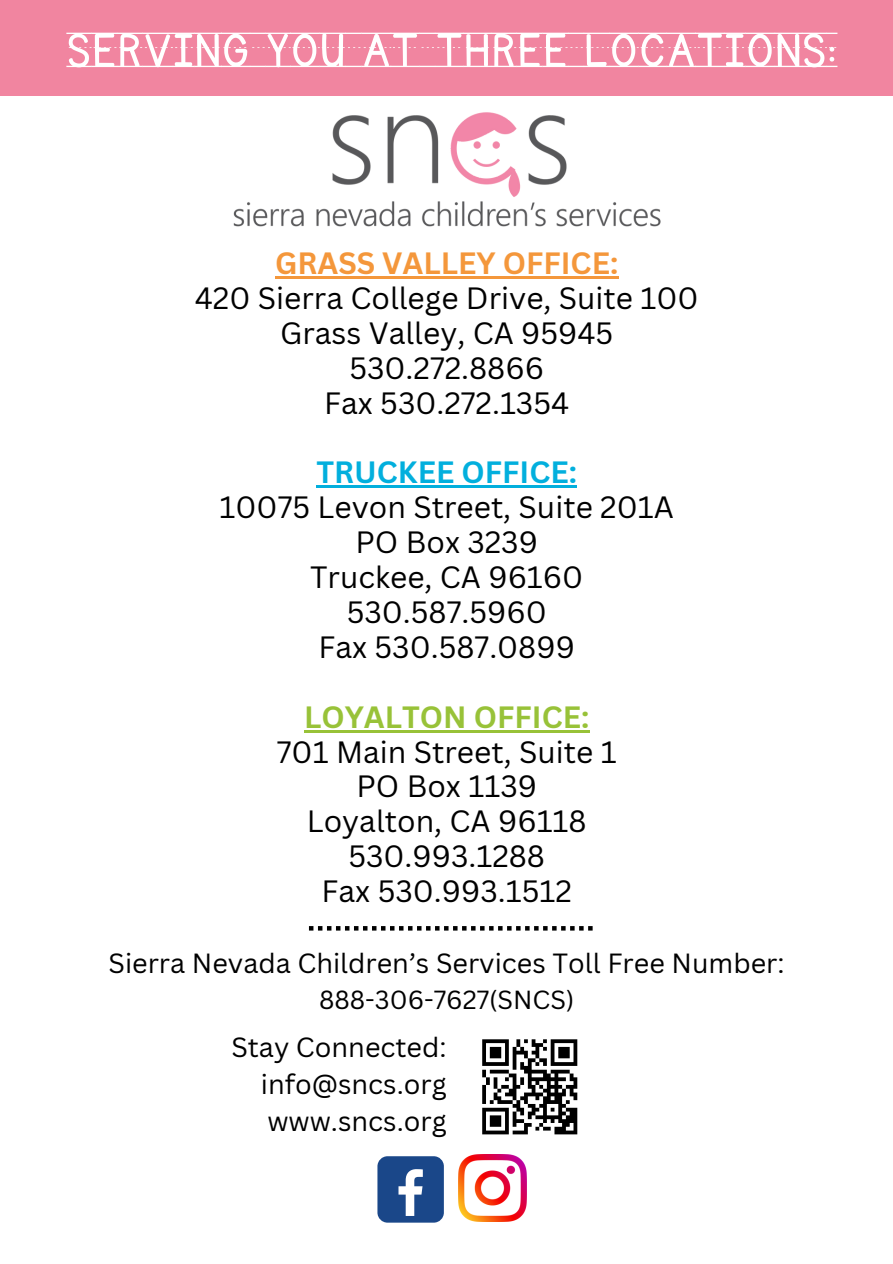
<style>
.page{position:relative;width:893px;height:1264px;background:#fff}
.page>*{position:absolute;margin:0;border:0;box-sizing:border-box;transform-origin:0 0}
.t1{font:54px "KG Primary Penmanship Lined";color:#fff}
.t2{font:30px "Canva Sans";color:#000}
.t3{font:700 30px "Canva Sans";color:#f4973b}
.t4{font:700 30px "Canva Sans";color:#98c238}
.t5{font:700 30px "Canva Sans";color:#02afdd}
.t6{font:27px "Canva Sans";color:#000}
.t7{font:25.5px "Canva Sans";color:#000}
</style>
<div class="page">
<svg style="left:482px;top:1039px;width:95px;height:91px"></svg>
<svg style="left:482px;top:1130px;width:27px;height:4px"></svg>
<svg style="left:512px;top:1130px;width:16px;height:4px"></svg>
<hr style="left:554px;top:1130px;width:23px;height:4px;background:#000">
<div style="left:0;top:0;width:892px;height:96px;background:#f185a0"></div>
<img style="left:233px;top:112px;width:428px;height:115px">
<img style="left:458px;top:1154px;width:69px;height:67px">
<div style="left:377px;top:1156px;width:67px;height:66px;background:#1a4789;border-radius:10px"></div>
<svg style="left:398px;top:1169px;width:25px;height:46px"></svg>
<hr style="left:275px;top:276px;width:343px;height:2px;background:#f4973b">
<hr style="left:316px;top:485px;width:261px;height:3px;background:#02afdd">
<hr style="left:304px;top:730px;width:285px;height:2px;background:#98c238">
<svg style="left:309px;top:926px;width:283px;height:4px"></svg>
<p class="t1" style="left:66px;top:24px;width:772px">SERVING YOU AT THREE LOCATIONS:</p>
<p class="t3" style="left:275px;top:242px;width:345px">GRASS VALLEY OFFICE:</p>
<p class="t2" style="left:195px;top:277px;width:505px">420 Sierra College Drive, Suite 100</p>
<p class="t2" style="left:280px;top:312px;width:335px">Grass Valley, CA 95945</p>
<p class="t2" style="left:349px;top:347px;width:196px">530.272.8866</p>
<p class="t2" style="left:324px;top:381px;width:246px">Fax 530.272.1354</p>
<p class="t5" style="left:316px;top:451px;width:262px">TRUCKEE OFFICE:</p>
<p class="t2" style="left:219px;top:486px;width:456px">10075 Levon Street, Suite 201A</p>
<p class="t2" style="left:355px;top:521px;width:184px">PO Box 3239</p>
<p class="t2" style="left:310px;top:556px;width:275px">Truckee, CA 96160</p>
<p class="t2" style="left:346px;top:591px;width:201px">530.587.5960</p>
<p class="t2" style="left:318px;top:626px;width:258px">Fax 530.587.0899</p>
<p class="t4" style="left:304px;top:695px;width:287px">LOYALTON OFFICE:</p>
<p class="t2" style="left:277px;top:730px;width:341px">701 Main Street, Suite 1</p>
<p class="t2" style="left:356px;top:765px;width:182px">PO Box 1139</p>
<p class="t2" style="left:307px;top:800px;width:281px">Loyalton, CA 96118</p>
<p class="t2" style="left:348px;top:835px;width:198px">530.993.1288</p>
<p class="t2" style="left:321px;top:870px;width:252px">Fax 530.993.1512</p>
<p class="t6" style="left:108px;top:944px;width:677px">Sierra Nevada Children’s Services Toll Free Number:</p>
<p class="t7" style="left:319px;top:981px;width:257px">888-306-7627(SNCS)</p>
<p class="t6" style="left:231px;top:1028px;width:217px">Stay Connected:</p>
<p class="t6" style="left:261px;top:1065px;width:187px">info@sncs.org</p>
<p class="t6" style="left:267px;top:1102px;width:181px">www.sncs.org</p>
</div>
